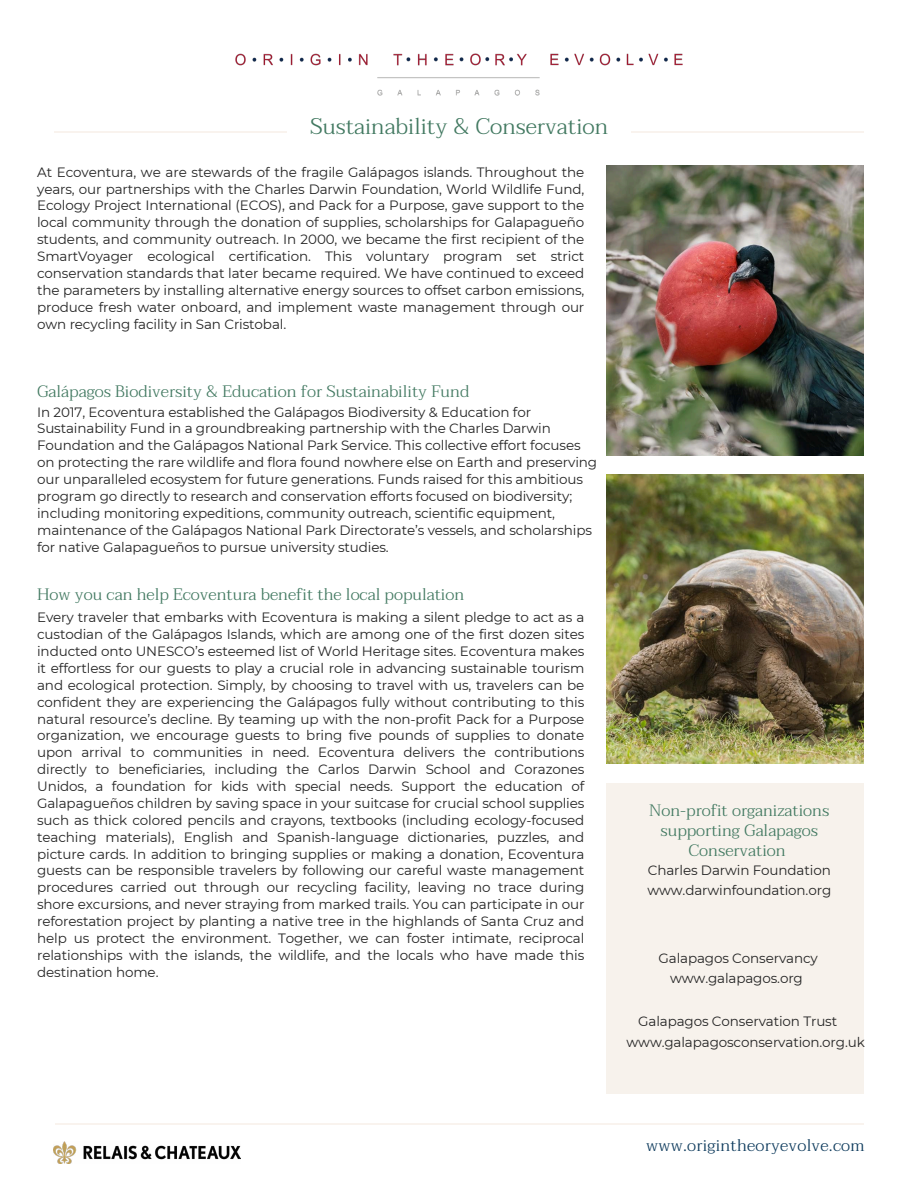
<style>
.page{position:relative;width:918px;height:1188px;background:#fff}
.page>*{position:absolute;margin:0;border:0;box-sizing:border-box;transform-origin:0 0}
.t1{font:300 22.5px "Taviraj";color:#427961}
.t2{font:300 16.5px/20.2px "Taviraj";color:#427961;text-align:center}
.t3{font:300 16.5px "Taviraj";letter-spacing:.015em;color:#0d3a5c}
.t4{font:13.5px/16.8px "Montserrat";letter-spacing:-.01em;color:#242424;text-align:justify}
</style>
<div class="page">
<img style="left:54px;top:1142px;width:187px;height:21px">
<hr style="left:54px;top:131px;width:232px;height:2px;background:#f9f3ee">
<hr style="left:55px;top:1123px;width:809px;height:2px;background:#f9f3ee">
<img style="left:235px;top:53px;width:448px;height:43px">
<div style="left:606px;top:783px;width:258px;height:311px;background:#f7f2ec"></div>
<hr style="left:631px;top:131px;width:233px;height:2px;background:#f9f3ee">
<img style="left:606px;top:474px;width:258px;height:290px">
<img style="left:606px;top:165px;width:258px;height:290px">
<p class="t1" style="left:310px;top:113px;width:300px">Sustainability &amp; Conservation</p>
<p class="t4" style="left:37px;top:163px;width:549px">At Ecoventura, we are stewards of the fragile Galápagos islands. Throughout the years, our partnerships with the Charles Darwin Foundation, World Wildlife Fund, Ecology Project International (ECOS), and Pack for a Purpose, gave support to the local community through the donation of supplies, scholarships for Galapagueño students, and community outreach. In 2000, we became the first recipient of the SmartVoyager ecological certification. This voluntary program set strict conservation standards that later became required. We have continued to exceed the parameters by installing alternative energy sources to offset carbon emissions, produce fresh water onboard, and implement waste management through our own recycling facility in San Cristobal.</p>
<p class="t2" style="left:37px;top:382px;width:434px">Galápagos Biodiversity &amp; Education for Sustainability Fund</p>
<p class="t4" style="left:37px;top:403px;width:562px;text-align:left">In 2017, Ecoventura established the Galápagos Biodiversity &amp; Education for Sustainability Fund in a groundbreaking partnership with the Charles Darwin Foundation and the Galápagos National Park Service. This collective effort focuses on protecting the rare wildlife and flora found nowhere else on Earth and preserving our unparalleled ecosystem for future generations. Funds raised for this ambitious program go directly to research and conservation efforts focused on biodiversity; including monitoring expeditions, community outreach, scientific equipment, maintenance of the Galápagos National Park Directorate’s vessels, and scholarships for native Galapagueños to pursue university studies.</p>
<p class="t2" style="left:37px;top:584px;width:429px">How you can help Ecoventura benefit the local population</p>
<h1 class="t4" style="left:37px;top:609px;width:549px">Every traveler that embarks with Ecoventura is making a silent pledge to act as a custodian of the Galápagos Islands, which are among one of the first dozen sites inducted onto UNESCO’s esteemed list of World Heritage sites. Ecoventura makes it effortless for our guests to play a crucial role in advancing sustainable tourism and ecological protection. Simply, by choosing to travel with us, travelers can be confident they are experiencing the Galápagos fully without contributing to this natural resource’s decline. By teaming up with the non-profit Pack for a Purpose organization, we encourage guests to bring five pounds of supplies to donate upon arrival to communities in need. Ecoventura delivers the contributions directly to beneficiaries, including the Carlos Darwin School and Corazones Unidos, a foundation for kids with special needs. Support the education of Galapagueños children by saving space in your suitcase for crucial school supplies such as thick colored pencils and crayons, textbooks (including ecology-focused teaching materials), English and Spanish-language dictionaries, puzzles, and picture cards. In addition to bringing supplies or making a donation, Ecoventura guests can be responsible travelers by following our careful waste management procedures carried out through our recycling facility, leaving no trace during shore excursions, and never straying from marked trails. You can participate in our reforestation project by planting a native tree in the highlands of Santa Cruz and help us protect the environment. Together, we can foster intimate, reciprocal relationships with the islands, the wildlife, and the locals who have made this destination home.</h1>
<p class="t2" style="left:649px;top:800px;width:182px">Non-profit organizations supporting Galapagos<br>Conservation</p>
<p class="t4" style="left:647px;top:860px;width:185px;line-height:20.2px">Charles Darwin Foundation www.darwinfoundation.org</p>
<p class="t4" style="left:659px;top:948px;width:161px;line-height:20.2px;text-align:center">Galapagos Conservancy www.galapagos.org</p>
<p class="t4" style="left:638px;top:1012px;width:201px">Galapagos Conservation Trust</p>
<h2 class="t4" style="left:627px;top:1033px;width:240px">www.galapagosconservation.org.uk</h2>
<h2 class="t3" style="left:646px;top:1136px;width:220px">www.origintheoryevolve.com</h2>
</div>
